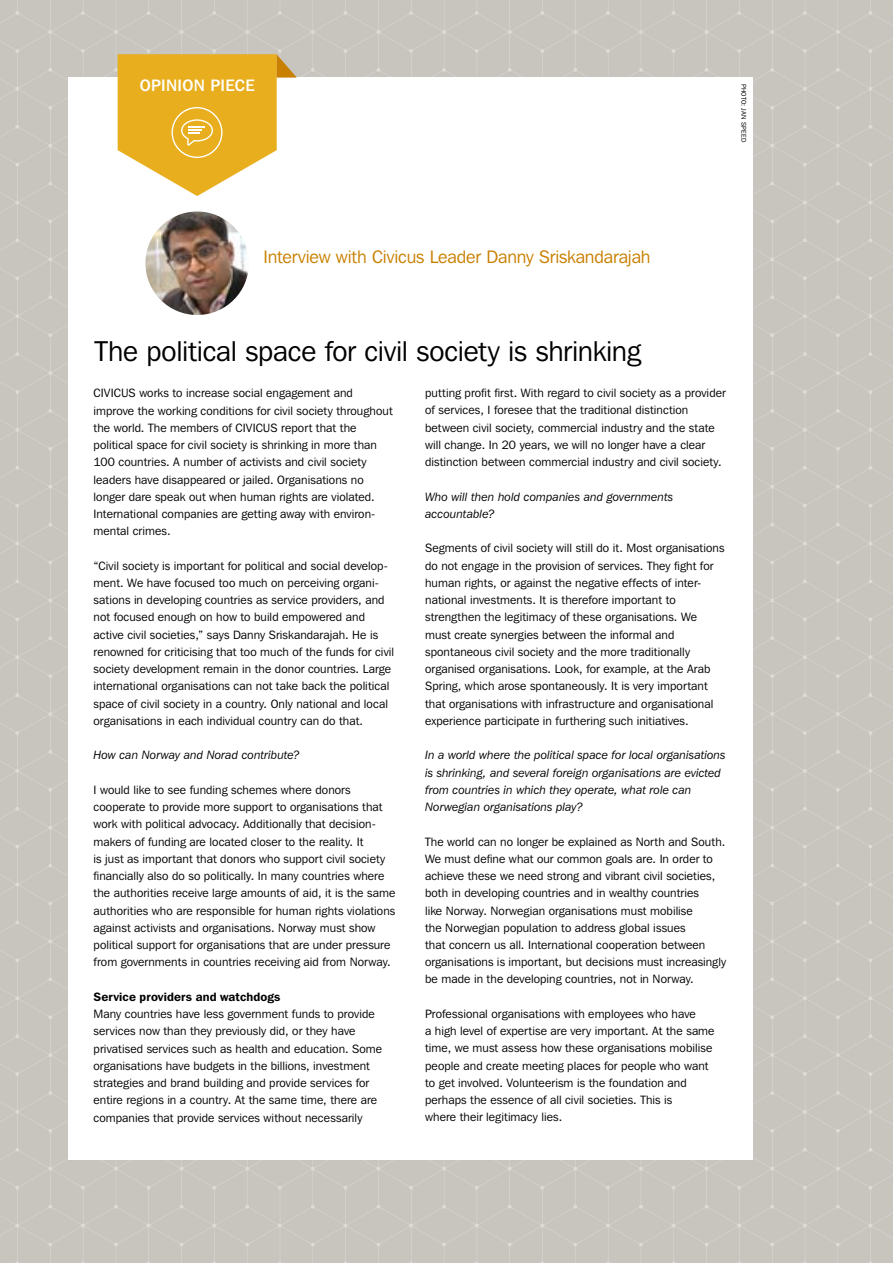
<style>
.page{position:relative;width:893px;height:1263px;background:#c7c5bd}
.page>*{position:absolute;margin:0;border:0;box-sizing:border-box;transform-origin:0 0}
.t1{font:28.5px "Franklin Gothic IT Cby BT";letter-spacing:-.01em;color:#000}
.t2{font:18px "Franklin Gothic IT Cby BT";letter-spacing:-.01em;color:#c98002}
.t3{font:500 16.5px "Franklin Gothic IT Cby BT";letter-spacing:.015em;color:#fff}
.t4{font:12px/17.2px "Franklin Gothic IT Cby BT";letter-spacing:.005em;color:#000}
.t5{font:italic 12px/17.2px "Franklin Gothic IT Cby BT";letter-spacing:.005em;color:#000}
.t6{font:600 12px "Franklin Gothic IT Cby BT";letter-spacing:.01em;color:#000}
.t7{font:6.75px "Franklin Gothic IT Cby BT";letter-spacing:.025em;color:#000}
</style>
<div class="page">
<div style="left:68px;top:78px;width:685px;height:1082px;background:#fff"></div>
<svg style="left:118px;top:54px;width:179px;height:142px"></svg>
<img style="left:145px;top:211px;width:104px;height:104px;border-radius:52px">
<h3 class="t3" style="left:140px;top:75px;width:117px">OPINION PIECE</h3>
<p class="t7" style="left:748px;top:84px;width:60px;rotate:90deg">PHOTO: JAN SPEED</p>
<h2 class="t2" style="left:264px;top:245px;width:388px">Interview with Civicus Leader Danny Sriskandarajah</h2>
<h1 class="t1" style="left:95px;top:333px;width:547px">The political space for civil society is shrinking</h1>
<p class="t4" style="left:94px;top:384px;width:301px">CIVICUS works to increase social engagement and improve the working conditions for civil society throughout the world. The members of CIVICUS report that the political space for civil society is shrinking in more than 100 countries. A number of activists and civil society leaders have disappeared or jailed. Organisations no longer dare speak out when human rights are violated.<br>International companies are getting away with environ&shy;mental crimes.</p>
<p class="t4" style="left:94px;top:557px;width:302px">“Civil society is important for political and social develop&shy;ment. We have focused too much on perceiving organi&shy;sations in developing countries as service providers, and not focused enough on how to build empowered and active civil societies,” says Danny Sriskandarajah. He is renowned for criticising that too much of the funds for civil society development remain in the donor countries. Large international organisations can not take back the political space of civil society in a country. Only national and local organisations in each individual country can do that.</p>
<p class="t5" style="left:94px;top:746px;width:208px">How can Norway and Norad contribute?</p>
<p class="t4" style="left:94px;top:781px;width:303px">I would like to see funding schemes where donors cooperate to provide more support to organisations that work with political advocacy. Additionally that decision&shy;makers of funding are located closer to the reality. It<br>is just as important that donors who support civil society financially also do so politically. In many countries where the authorities receive large amounts of aid, it is the same authorities who are responsible for human rights violations against activists and organisations. Norway must show political support for organisations that are under pressure from governments in countries receiving aid from Norway.</p>
<p class="t6" style="left:94px;top:989px;width:188px">Service providers and watchdogs</p>
<p class="t4" style="left:94px;top:1005px;width:290px">Many countries have less government funds to provide services now than they previously did, or they have privatised services such as health and education. Some organisations have budgets in the billions, investment strategies and brand building and provide services for entire regions in a country. At the same time, there are companies that provide services without necessarily</p>
<p class="t4" style="left:425px;top:384px;width:302px">putting profit first. With regard to civil society as a provider of services, I foresee that the traditional distinction between civil society, commercial industry and the state will change. In 20 years, we will no longer have a clear distinction between commercial industry and civil society.</p>
<p class="t5" style="left:425px;top:488px;width:250px">Who will then hold companies and governments accountable?</p>
<p class="t4" style="left:425px;top:539px;width:301px">Segments of civil society will still do it. Most organisations do not engage in the provision of services. They fight for human rights, or against the negative effects of inter&shy;national investments. It is therefore important to strengthen the legitimacy of these organisations. We must create synergies between the informal and spontaneous civil society and the more traditionally organised organisations. Look, for example, at the Arab Spring, which arose spontaneously. It is very important that organisations with infrastructure and organisational experience participate in furthering such initiatives.</p>
<p class="t5" style="left:425px;top:746px;width:302px">In a world where the political space for local organisations is shrinking, and several foreign organisations are evicted from countries in which they operate, what role can Norwegian organisations play?</p>
<p class="t4" style="left:425px;top:832px;width:303px">The world can no longer be explained as North and South.<br>We must define what our common goals are. In order to achieve these we need strong and vibrant civil societies, both in developing countries and in wealthy countries<br>like Norway. Norwegian organisations must mobilise<br>the Norwegian population to address global issues<br>that concern us all. International cooperation between organisations is important, but decisions must increasingly be made in the developing countries, not in Norway.</p>
<p class="t4" style="left:425px;top:1005px;width:291px">Professional organisations with employees who have<br>a high level of expertise are very important. At the same time, we must assess how these organisations mobilise people and create meeting places for people who want to get involved. Volunteerism is the foundation and perhaps the essence of all civil societies. This is<br>where their legitimacy lies.</p>
</div>
